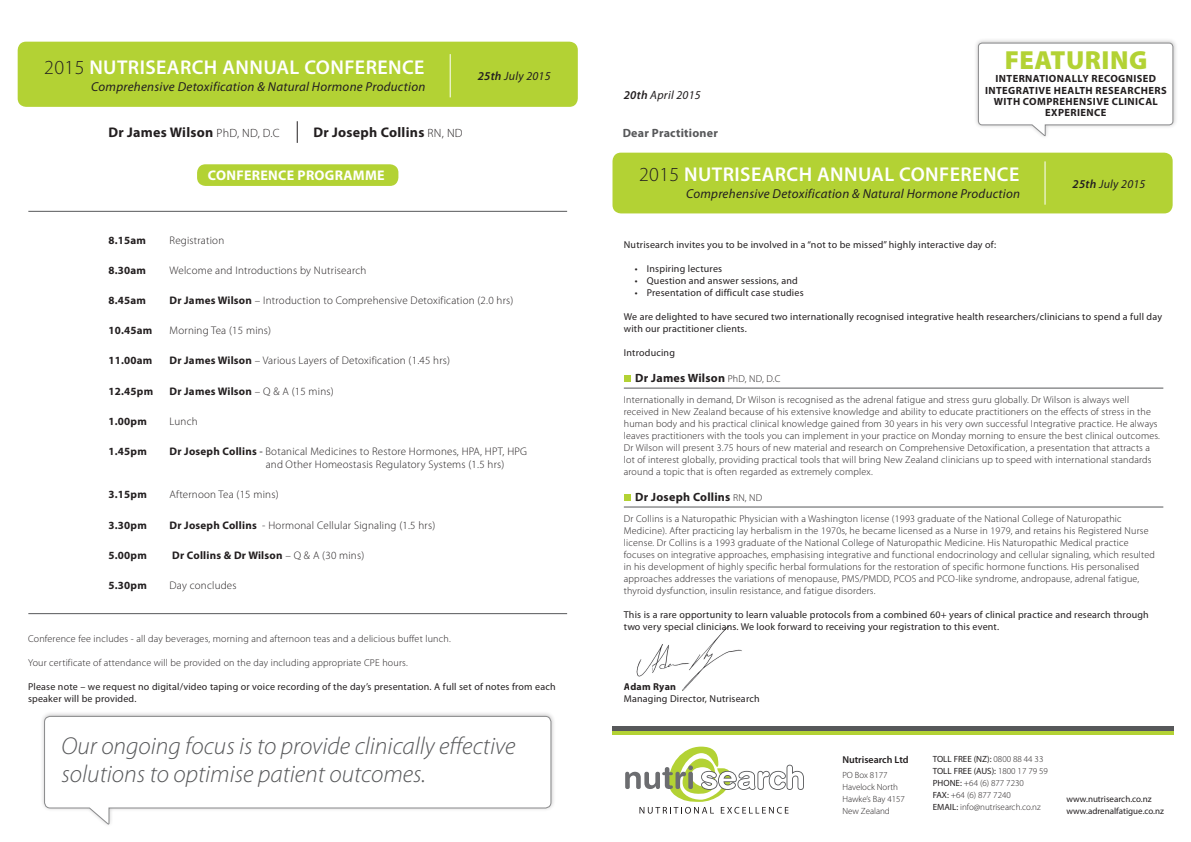
<style>
.page{position:relative;width:1191px;height:842px;background:#fff}
.page>*{position:absolute;margin:0;border:0;box-sizing:border-box;transform-origin:0 0}
.t1{font:900 26.2px "Myriad Pro";letter-spacing:.02em;color:#b3d234}
.t2{font:italic 300 24.5px/27.8px "Myriad Pro";color:#57585a}
.t3{font:600 20px "Myriad Pro";letter-spacing:.02em;color:#fff}
.t4{font:700 14px "Myriad Pro";letter-spacing:.02em;color:#231f20}
.t5{font:700 14px "Myriad Pro";letter-spacing:.02em;color:#fff}
.t6{font:italic 13px "Myriad Pro";letter-spacing:.02em;color:#231f20}
.t7{font:700 12px "Myriad Pro";letter-spacing:.02em;color:#231f20}
.t8{font:italic 12px "Myriad Pro";letter-spacing:.02em;color:#231f20}
.t9{font:700 12px "Myriad Pro";letter-spacing:.02em;color:#57585a}
.t10{font:300 11px/13.2px "Myriad Pro";letter-spacing:.02em;color:#231f20}
.t11{font:700 11px "Myriad Pro";letter-spacing:.02em;color:#231f20}
.t12{font:700 10.5px "Myriad Pro";color:#231f20}
.t13{font:300 10px/12px "Myriad Pro";letter-spacing:.02em;color:#231f20}
.t14{font:10px/12px "Myriad Pro";letter-spacing:.02em;color:#231f20}
.t15{font:600 10px "Myriad Pro";color:#231f20}
.t16{font:700 10px "Myriad Pro";letter-spacing:.02em;color:#231f20}
.t17{font:300 9px/12px "Myriad Pro";color:#231f20}
.t18{font:9px/12px "Myriad Pro";color:#231f20}
.s1{font-weight:300;color:#231f20}
.s2{font-weight:300;font-size:12px}
.s3{font-weight:600}
.s4{font-weight:700}
.s5{font-weight:300}
.s6{font-weight:400}
.s7{font-weight:300;font-size:10px}
</style>
<div class="page">
<div style="left:40px;top:711px;width:516px;height:117px;background:#231f20;opacity:.4"></div>
<svg style="left:44px;top:716px;width:507px;height:109px"></svg>
<svg style="left:297px;top:121px;width:1px;height:22px"></svg>
<div style="left:197px;top:164px;width:201px;height:22px;background:#b3d234;border-radius:9px"></div>
<hr style="left:28px;top:211px;width:539px;height:1px;background:#57585a">
<hr style="left:28px;top:613px;width:539px;height:1px;background:#57585a">
<div style="left:18px;top:42px;width:560px;height:65px;background:#b3d234;border-radius:9px"></div>
<hr style="left:450px;top:54px;width:1px;height:43px;background:#fff">
<div style="left:612px;top:153px;width:560px;height:60px;background:#b3d234;border-radius:9px"></div>
<hr style="left:1044px;top:161px;width:1px;height:44px;background:#fff">
<hr style="left:624px;top:388px;width:539px;height:1px;background:#57585a">
<hr style="left:624px;top:507px;width:539px;height:1px;background:#57585a">
<svg style="left:624px;top:376px;width:6px;height:6px"></svg>
<div style="left:624px;top:494px;width:6px;height:7px;background:#b3d234"></div>
<div style="left:974px;top:38px;width:204px;height:102px;background:#231f20;opacity:.4"></div>
<svg style="left:978px;top:43px;width:195px;height:94px"></svg>
<div style="left:612px;top:730px;width:562px;height:5px;background:#b3d234"></div>
<hr style="left:612px;top:726px;width:562px;height:4px;background:#57585a">
<svg style="left:625px;top:747px;width:179px;height:67px"></svg>
<img style="left:636px;top:625px;width:106px;height:66px">
<h3 class="t3" style="left:44px;top:56px;width:382px"><span class="s1">2015</span> NUTRISEARCH ANNUAL CONFERENCE</h3>
<h3 class="t6" style="left:91px;top:78px;width:336px">Comprehensive Detoxification &amp; Natural Hormone Production</h3>
<h3 class="t4" style="left:108px;top:123px;width:173px">Dr James Wilson <span class="s2">PhD, ND, D.C</span></h3>
<h3 class="t4" style="left:313px;top:123px;width:151px">Dr Joseph Collins <span class="s2">RN, ND</span></h3>
<h3 class="t5" style="left:208px;top:167px;width:178px">CONFERENCE PROGRAMME</h3>
<p class="t8" style="left:478px;top:69px;width:74px"><span class="s3">25th</span> July 2015</p>
<p class="t11" style="left:108px;top:233px;width:39px">8.15am</p>
<p class="t10" style="left:169px;top:233px;width:56px">Registration</p>
<p class="t11" style="left:108px;top:263px;width:39px">8.30am</p>
<p class="t10" style="left:169px;top:264px;width:198px">Welcome and Introductions by Nutrisearch</p>
<p class="t11" style="left:108px;top:293px;width:39px">8.45am</p>
<p class="t10" style="left:169px;top:294px;width:345px"><span class="s4">Dr James Wilson</span> – Introduction to Comprehensive Detoxification (2.0 hrs)</p>
<p class="t11" style="left:108px;top:323px;width:45px">10.45am</p>
<p class="t10" style="left:169px;top:324px;width:103px">Morning Tea (15 mins)</p>
<p class="t11" style="left:108px;top:353px;width:45px">11.00am</p>
<p class="t10" style="left:169px;top:354px;width:282px"><span class="s4">Dr James Wilson</span> – Various Layers of Detoxification (1.45 hrs)</p>
<p class="t11" style="left:108px;top:384px;width:46px">12.45pm</p>
<p class="t11" style="left:169px;top:384px;width:166px">Dr James Wilson <span class="s5">– Q &amp; A (15 mins)</span></p>
<p class="t11" style="left:108px;top:414px;width:40px">1.00pm</p>
<p class="t10" style="left:169px;top:415px;width:30px">Lunch</p>
<p class="t11" style="left:108px;top:444px;width:40px">1.45pm</p>
<p class="t10" style="left:266px;top:445px;width:263px;text-indent:-96px"><span class="s4">Dr Joseph Collins</span> <span class="s6">-</span> Botanical Medicines to Restore Hormones, HPA, HPT, HPG and Other Homeostasis Regulatory Systems (1.5 hrs)</p>
<p class="t11" style="left:108px;top:487px;width:40px">3.15pm</p>
<p class="t10" style="left:169px;top:488px;width:111px">Afternoon Tea (15 mins)</p>
<p class="t11" style="left:108px;top:518px;width:40px">3.30pm</p>
<p class="t10" style="left:169px;top:518px;width:267px"><span class="s4">Dr Joseph Collins</span> - Hormonal Cellular Signaling (1.5 hrs)</p>
<p class="t11" style="left:108px;top:548px;width:40px">5.00pm</p>
<p class="t11" style="left:172px;top:548px;width:194px">Dr Collins &amp; Dr Wilson <span class="s5">– Q &amp; A (30 mins)</span></p>
<p class="t11" style="left:108px;top:578px;width:40px">5.30pm</p>
<p class="t10" style="left:169px;top:579px;width:69px">Day concludes</p>
<p class="t13" style="left:28px;top:633px;width:424px">Conference fee includes - all day beverages, morning and afternoon teas and a delicious buffet lunch.</p>
<p class="t13" style="left:28px;top:657px;width:381px">Your certificate of attendance will be provided on the day including appropriate CPE hours.</p>
<p class="t14" style="left:28px;top:681px;width:529px">Please note – we request no digital/video taping or voice recording of the day’s presentation. A full set of notes from each speaker will be provided.</p>
<h2 class="t2" style="left:61px;top:733px;width:455px">Our ongoing focus is to provide clinically effective solutions to optimise patient outcomes.</h2>
<p class="t8" style="left:624px;top:87px;width:78px"><span class="s3">20th</span> April 2015</p>
<p class="t9" style="left:622px;top:125px;width:97px">Dear Practitioner</p>
<h1 class="t1" style="left:1004px;top:45px;width:144px">FEATURING</h1>
<p class="t12" style="left:995px;top:72px;width:8px">internationall</p>
<p class="t12" style="left:1082px;top:72px;width:17px">y recognised</p>
<p class="t12" style="left:985px;top:83px;width:7px">integrative</p>
<p class="t12" style="left:1053px;top:83px;width:8px">health</p>
<p class="t12" style="left:1095px;top:83px;width:8px">researchers</p>
<p class="t12" style="left:993px;top:95px;width:8px">with</p>
<p class="t12" style="left:1023px;top:95px;width:8px">comprehensive</p>
<p class="t12" style="left:1111px;top:95px;width:7px">clinical</p>
<p class="t12" style="left:1045px;top:106px;width:20px">experience</p>
<h3 class="t3" style="left:639px;top:163px;width:382px"><span class="s1">2015</span> NUTRISEARCH ANNUAL CONFERENCE</h3>
<h3 class="t6" style="left:686px;top:186px;width:336px">Comprehensive Detoxification &amp; Natural Hormone Production</h3>
<p class="t14" style="left:624px;top:239px;width:374px">Nutrisearch invites you to be involved in a “not to be missed” highly interactive day of:</p>
<p class="t14" style="left:635px;top:263px;width:89px">• Inspiring lectures</p>
<p class="t14" style="left:635px;top:275px;width:165px">• Question and answer sessions, and</p>
<p class="t14" style="left:635px;top:287px;width:170px">• Presentation of difficult case studies</p>
<p class="t14" style="left:624px;top:311px;width:540px">We are delighted to have secured two internationally recognised integrative health researchers/clinicians to spend a full day with our practitioner clients.</p>
<p class="t14" style="left:624px;top:347px;width:53px">Introducing</p>
<p class="t7" style="left:635px;top:370px;width:147px">Dr James Wilson <span class="s7">PhD, ND, D.C</span></p>
<p class="t13" style="left:624px;top:393px;width:538px">Internationally in demand, Dr Wilson is recognised as the adrenal fatigue and stress guru globally. Dr Wilson is always well received in New Zealand because of his extensive knowledge and ability to educate practitioners on the effects of stress in the human body and his practical clinical knowledge gained from 30 years in his very own successful Integrative practice. He always leaves practitioners with the tools you can implement in your practice on Monday morning to ensure the best clinical outcomes.<br>Dr Wilson will present 3.75 hours of new material and research on Comprehensive Detoxification, a presentation that attracts a lot of interest globally, providing practical tools that will bring New Zealand clinicians up to speed with international standards around a topic that is often regarded as extremely complex.</p>
<p class="t7" style="left:635px;top:489px;width:129px">Dr Joseph Collins <span class="s7">RN, ND</span></p>
<p class="t13" style="left:624px;top:512px;width:532px">Dr Collins is a Naturopathic Physician with a Washington license (1993 graduate of the National College of Naturopathic Medicine). After practicing lay herbalism in the 1970s, he became licensed as a Nurse in 1979, and retains his Registered Nurse license. Dr Collins is a 1993 graduate of the National College of Naturopathic Medicine. His Naturopathic Medical practice focuses on integrative approaches, emphasising integrative and functional endocrinology and cellular signaling, which resulted in his development of highly specific herbal formulations for the restoration of specific hormone functions. His personalised approaches addresses the variations of menopause, PMS/PMDD, PCOS and PCO-like syndrome, andropause, adrenal fatigue, thyroid dysfunction, insulin resistance, and fatigue disorders.</p>
<p class="t14" style="left:624px;top:608px;width:526px">This is a rare opportunity to learn valuable protocols from a combined 60+ years of clinical practice and research through two very special clinicians. We look forward to receiving your registration to this event.</p>
<p class="t8" style="left:1072px;top:176px;width:74px"><span class="s3">25th</span> July 2015</p>
<p class="t16" style="left:624px;top:680px;width:54px">Adam Ryan</p>
<p class="t14" style="left:624px;top:692px;width:137px">Managing Director, Nutrisearch</p>
<p class="t15" style="left:842px;top:754px;width:68px">Nutrisearch Ltd</p>
<p class="t17" style="left:842px;top:769px;width:64px">PO Box 8177<br>Havelock North<br>Hawke’s Bay 4157<br>New Zealand</p>
<p class="t17" style="left:933px;top:753px;width:117px"><span class="s6">TOLL FREE (NZ):</span> 0800 88 44 33<br><span class="s6">TOLL FREE (AUS):</span> 1800 17 79 59<br><span class="s6">PHONE:</span> +64 (6) 877 7230<br><span class="s6">FAX:</span> +64 (6) 877 7240<br><span class="s6">EMAIL:</span> info@nutrisearch.co.nz</p>
<p class="t18" style="left:1066px;top:793px;width:99px">www.nutrisearch.co.nz www.adrenalfatigue.co.nz</p>
</div>
